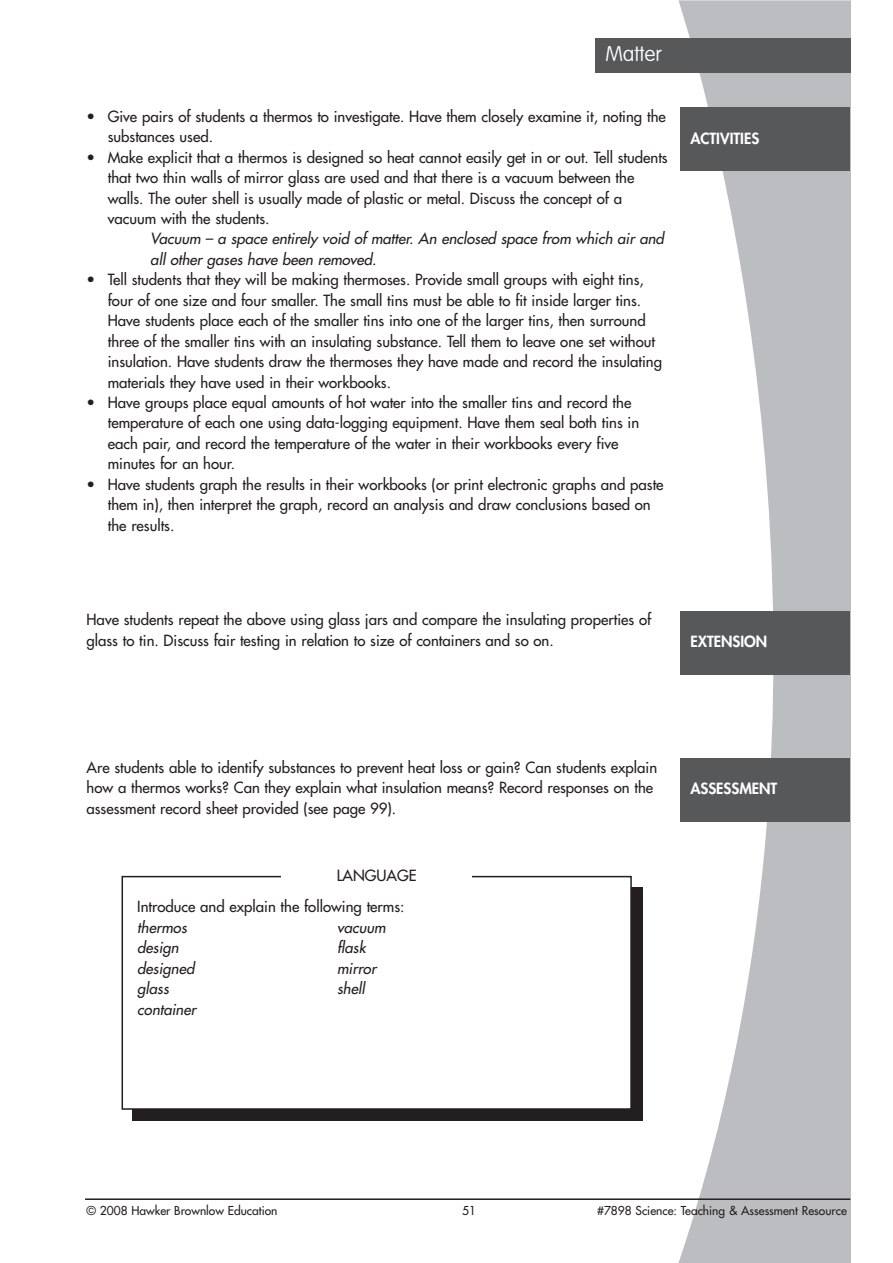
<style>
.page{position:relative;width:893px;height:1263px;background:#fff}
.page>*{position:absolute;margin:0;border:0;box-sizing:border-box;transform-origin:0 0}
.t1{font:100 21px "VAG Rounded";color:#fff}
.t2{font:15px/20.4px "Futura";color:#231f20}
.t3{font:italic 15px "Futura";color:#231f20}
.t4{font:800 15px "Futura";color:#fff}
.t5{font:12px "Futura";color:#231f20}
.s1{font-style:italic}
</style>
<div class="page">
<svg style="left:678px;top:0;width:172px;height:1263px;fill:#bcbdc0"></svg>
<div style="left:680px;top:107px;width:170px;height:64px;background:#57585a"></div>
<div style="left:680px;top:611px;width:170px;height:63px;background:#57585a"></div>
<div style="left:680px;top:758px;width:170px;height:64px;background:#57585a"></div>
<div style="left:133px;top:887px;width:510px;height:234px;background:#231f20"></div>
<div style="left:122px;top:877px;width:509px;height:232px;background:#fff"></div>
<div style="left:122px;top:876px;width:510px;height:234px;border:2px solid #231f20"></div>
<div style="left:281px;top:858px;width:191px;height:37px;background:#fff"></div>
<hr style="left:85px;top:1198px;width:765px;height:2px;background:#231f20">
<div style="left:595px;top:38px;width:255px;height:34px;background:#57585a"></div>
<p class="t1" style="left:605px;top:45px;width:58px">Matter</p>
<p class="t2" style="left:108px;top:107px;width:559px;text-indent:-21px">• Give pairs of students a thermos to investigate. Have them closely examine it, noting the substances used.</p>
<p class="t2" style="left:87px;top:148px;width:583px">• Make explicit that a thermos is designed so heat cannot easily get in or out. Tell students</p>
<p class="t2" style="left:108px;top:168px;width:528px">that two thin walls of mirror glass are used and that there is a vacuum between the</p>
<p class="t2" style="left:108px;top:189px;width:516px">walls. The outer shell is usually made of plastic or metal. Discuss the concept of a</p>
<p class="t2" style="left:108px;top:209px;width:163px">vacuum with the students.</p>
<p class="t3" style="left:150px;top:231px;width:515px">Vacuum – a space entirely void of matter. An enclosed space from which air and</p>
<p class="t3" style="left:150px;top:252px;width:228px">all other gases have been removed.</p>
<p class="t2" style="left:108px;top:271px;width:556px;text-indent:-21px">• Tell students that they will be making thermoses. Provide small groups with eight tins, four of one size and four smaller. The small tins must be able to fit inside larger tins.<br>Have students place each of the smaller tins into one of the larger tins, then surround three of the smaller tins with an insulating substance. Tell them to leave one set without insulation. Have students draw the thermoses they have made and record the insulating materials they have used in their workbooks.</p>
<p class="t2" style="left:108px;top:393px;width:533px;text-indent:-21px">• Have groups place equal amounts of hot water into the smaller tins and record the temperature of each one using data-logging equipment. Have them seal both tins in each pair, and record the temperature of the water in their workbooks every five minutes for an hour.</p>
<p class="t2" style="left:108px;top:475px;width:557px;text-indent:-21px">• Have students graph the results in their workbooks (or print electronic graphs and paste them in), then interpret the graph, record an analysis and draw conclusions based on the results.</p>
<p class="t4" style="left:690px;top:131px;width:70px">ACTIVITIES</p>
<p class="t2" style="left:87px;top:610px;width:566px">Have students repeat the above using glass jars and compare the insulating properties of glass to tin. Discuss fair testing in relation to size of containers and so on.</p>
<p class="t4" style="left:690px;top:634px;width:78px">EXTENSION</p>
<p class="t2" style="left:87px;top:758px;width:572px">Are students able to identify substances to prevent heat loss or gain? Can students explain how a thermos works? Can they explain what insulation means? Record responses on the assessment record sheet provided (see page 99).</p>
<p class="t2" style="left:337px;top:866px;width:81px">LANGUAGE</p>
<p class="t2" style="left:137px;top:898px;width:269px">Introduce and explain the following terms: <span class="s1">thermos</span></p>
<p class="t3" style="left:337px;top:920px;width:50px">vacuum</p>
<p class="t3" style="left:137px;top:940px;width:43px">design</p>
<p class="t3" style="left:337px;top:940px;width:30px">flask</p>
<p class="t3" style="left:137px;top:961px;width:59px">designed</p>
<p class="t3" style="left:337px;top:961px;width:41px">mirror</p>
<p class="t3" style="left:137px;top:981px;width:33px">glass</p>
<p class="t3" style="left:337px;top:981px;width:29px">shell</p>
<p class="t3" style="left:137px;top:1001px;width:60px">container</p>
<p class="t4" style="left:690px;top:782px;width:89px">ASSESSMENT</p>
<p class="t5" style="left:87px;top:1205px;width:193px">© 2008 Hawker Brownlow Education</p>
<p class="t5" style="left:462px;top:1205px;width:15px">51</p>
<p class="t5" style="left:597px;top:1205px;width:251px">#7898 Science: Teaching &amp; Assessment Resource</p>
</div>
